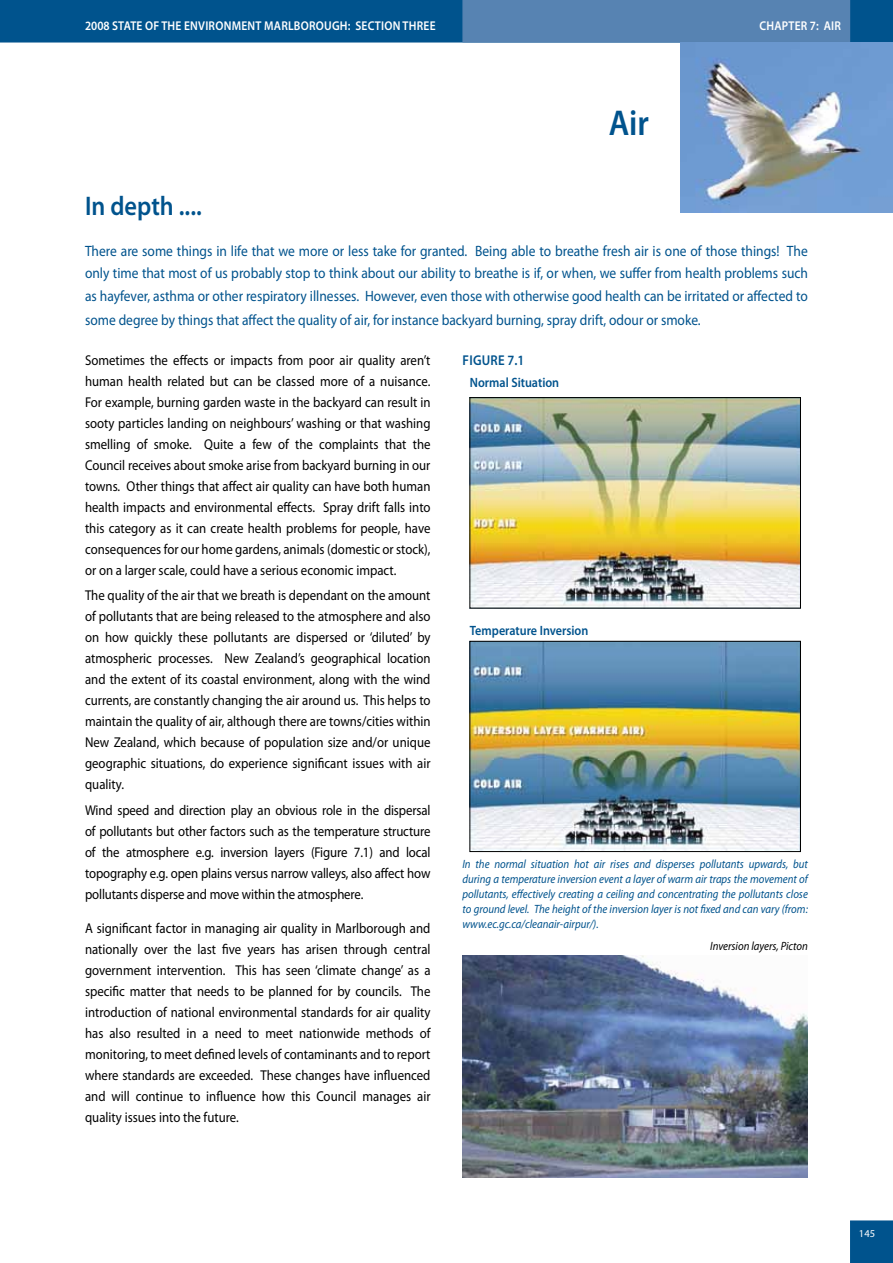
<style>
.page{position:relative;width:893px;height:1263px;background:#fff}
.page>*{position:absolute;margin:0;border:0;box-sizing:border-box;transform-origin:0 0}
.t1{font:600 36px "Myriad Pro";color:#00538d;scale:.9 1}
.t2{font:600 27px "Myriad Pro";color:#00538d;scale:.9 1}
.t3{font:15px/22.5px "Myriad Pro";color:#00538d;text-align:justify;scale:.9 1}
.t4{font:14.25px/21px "Myriad Pro";color:#000;text-align:justify;scale:.9 1}
.t5{font:600 14.25px "Myriad Pro";color:#00538d;scale:.9 1}
.t6{font:600 13.5px "Myriad Pro";color:#00538d;scale:.9 1}
.t7{font:600 12.75px "Myriad Pro";letter-spacing:.02em;color:#fff;scale:.9 1}
.t8{font:italic 12px/15px "Myriad Pro";color:#00538d;text-align:justify;scale:.9 1}
.t9{font:italic 12px "Myriad Pro";color:#000;scale:.9 1}
.t10{font:10.5px "Myriad Pro";color:#fff}
</style>
<div class="page">
<div style="left:850px;top:1220px;width:43px;height:43px;background:#00538d"></div>
<svg style="left:0;top:0;width:893px;height:43px;background:#27699d"></svg>
<img style="left:680px;top:43px;width:213px;height:170px">
<img style="left:472px;top:643px;width:327px;height:207px">
<div style="left:470px;top:641px;width:331px;height:211px;border:1px solid #000"></div>
<img style="left:472px;top:399px;width:327px;height:207px">
<div style="left:470px;top:397px;width:331px;height:211px;border:1px solid #000"></div>
<img style="left:462px;top:955px;width:346px;height:223px">
<p class="t7" style="left:85px;top:18px;width:391px">2008 STATE OF THE ENVIRONMENT MARLBOROUGH: SECTION THREE</p>
<p class="t7" style="left:759px;top:18px;width:92px">CHAPTER 7: AIR</p>
<h2 class="t2" style="left:85px;top:189px;width:131px">IN DEPTH ....</h2>
<h1 class="t1" style="left:609px;top:100px;width:46px">AIR</h1>
<p class="t3" style="left:85px;top:239px;width:805px">There are some things in life that we more or less take for granted. Being able to breathe fresh air is one of those things! The only time that most of us probably stop to think about our ability to breathe is if, or when, we suffer from health problems such as hayfever, asthma or other respiratory illnesses. However, even those with otherwise good health can be irritated or affected to</p>
<p class="t3" style="left:85px;top:308px;width:686px">some degree by things that affect the quality of air, for instance backyard burning, spray drift, odour or smoke.</p>
<p class="t4" style="left:85px;top:350px;width:385px">Sometimes the effects or impacts from poor air quality aren’t human health related but can be classed more of a nuisance.<br>For example, burning garden waste in the backyard can result in sooty particles landing on neighbours’ washing or that washing smelling of smoke. Quite a few of the complaints that the Council receives about smoke arise from backyard burning in our towns. Other things that affect air quality can have both human health impacts and environmental effects. Spray drift falls into this category as it can create health problems for people, have consequences for our home gardens, animals (domestic or stock), or on a larger scale, could have a serious economic impact.</p>
<p class="t4" style="left:85px;top:585px;width:385px">The quality of the air that we breath is dependant on the amount of pollutants that are being released to the atmosphere and also on how quickly these pollutants are dispersed or ‘diluted’ by atmospheric processes. New Zealand’s geographical location and the extent of its coastal environment, along with the wind currents, are constantly changing the air around us. This helps to maintain the quality of air, although there are towns/cities within New Zealand, which because of population size and/or unique geographic situations, do experience significant issues with air quality.</p>
<p class="t4" style="left:85px;top:799px;width:385px">Wind speed and direction play an obvious role in the dispersal of pollutants but other factors such as the temperature structure of the atmosphere e.g. inversion layers (Figure 7.1) and local topography e.g. open plains versus narrow valleys, also affect how pollutants disperse and move within the atmosphere.</p>
<p class="t5" style="left:463px;top:351px;width:9px">FIGURE</p>
<p class="t5" style="left:507px;top:351px;width:20px">7.1</p>
<p class="t6" style="left:470px;top:374px;width:101px">NORMAL SITUATION</p>
<p class="t6" style="left:470px;top:622px;width:133px">TEMPERATURE INVERSION</p>
<p class="t8" style="left:462px;top:856px;width:385px">In the normal situation hot air rises and disperses pollutants upwards, but during a temperature inversion event a layer of warm air traps the movement of pollutants, effectively creating a ceiling and concentrating the pollutants close to ground level. The height of the inversion layer is not fixed and can vary (from: www.ec.gc.ca/cleanair-airpur/).</p>
<p class="t4" style="left:85px;top:917px;width:385px">A significant factor in managing air quality in Marlborough and nationally over the last five years has arisen through central government intervention. This has seen ‘climate change’ as a specific matter that needs to be planned for by councils. The introduction of national environmental standards for air quality has also resulted in a need to meet nationwide methods of monitoring, to meet defined levels of contaminants and to report where standards are exceeded. These changes have influenced and will continue to influence how this Council manages air quality issues into the future.</p>
<p class="t9" style="left:710px;top:939px;width:110px">Inversion layers, Picton</p>
<p class="t10" style="left:859px;top:1227px;width:18px">145</p>
</div>
